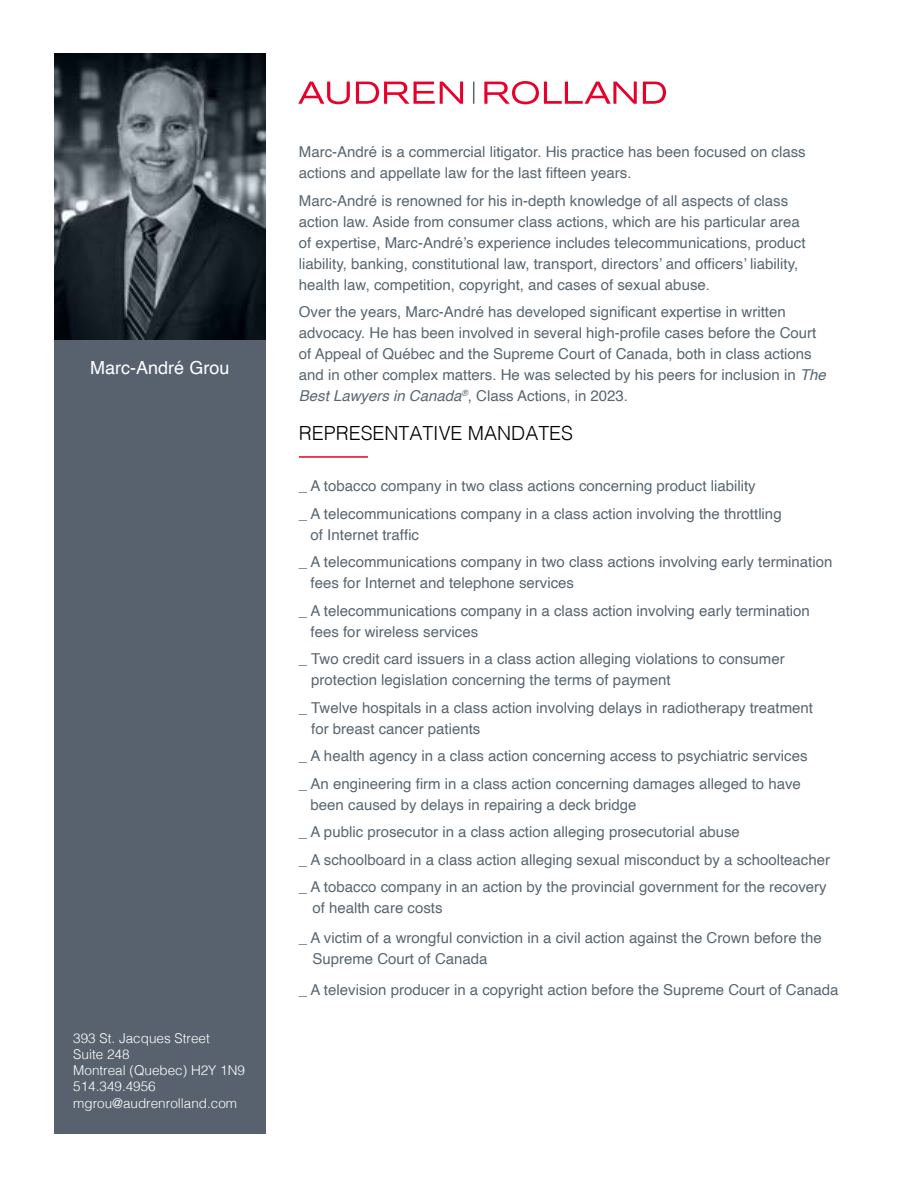
<style>
.page{position:relative;width:918px;height:1188px;background:#fff}
.page>*{position:absolute;margin:0;border:0;box-sizing:border-box;transform-origin:0 0}
.t1{font:300 19.5px "Helvetica";color:#000}
.t2{font:18px "Helvetica";color:#fff}
.t3{font:15px/27.5px "Helvetica";color:#596670}
.t4{font:300 13.5px/16.2px "Helvetica";color:#fff}
.s1{font-style:italic}
</style>
<div class="page">
<div style="left:54px;top:54px;width:212px;height:1080px;background:#58626e"></div>
<svg style="left:299px;top:82px;width:51px;height:22px"></svg>
<svg style="left:356px;top:82px;width:107px;height:22px"></svg>
<svg style="left:484px;top:81px;width:153px;height:23px"></svg>
<svg style="left:643px;top:82px;width:23px;height:22px"></svg>
<svg style="left:473px;top:82px;width:1px;height:22px"></svg>
<hr style="left:299px;top:456px;width:69px;height:2px;background:#e8002a">
<img style="left:54px;top:54px;width:212px;height:285px">
<p class="t2" style="left:90px;top:361px;width:141px">Marc-André Grou</p>
<p class="t4" style="left:73px;top:1031px;width:173px">393 St. Jacques Street<br>Suite 248<br>Montreal (Quebec) H2Y 1N9<br>514.349.4956 mgrou@audrenrolland.com</p>
<p class="t3" style="left:299px;top:143px;width:508px;line-height:21px">Marc-André is a commercial litigator. His practice has been focused on class actions and appellate law for the last fifteen years.</p>
<p class="t3" style="left:299px;top:191px;width:508px;line-height:21px">Marc-André is renowned for his in-depth knowledge of all aspects of class action law. Aside from consumer class actions, which are his particular area of expertise, Marc-André’s experience includes telecommunications, product liability, banking, constitutional law, transport, directors’ and officers’ liability, health law, competition, copyright, and cases of sexual abuse.</p>
<p class="t3" style="left:299px;top:302px;width:528px;line-height:21px">Over the years, Marc-André has developed significant expertise in written advocacy. He has been involved in several high-profile cases before the Court of Appeal of Québec and the Supreme Court of Canada, both in class actions and in other complex matters. He was selected by his peers for inclusion in <span class="s1">The Best Lawyers in Canada</span><sup>®</sup>, Class Actions, in 2023.</p>
<h1 class="t1" style="left:299px;top:425px;width:276px">REPRESENTATIVE MANDATES</h1>
<p class="t3" style="left:299px;top:473px;width:484px">_ A tobacco company in two class actions concerning product liability<br>_ A telecommunications company in a class action involving the throttling</p>
<p class="t3" style="left:299px;top:521px;width:535px;text-indent:12px">of Internet traffic<br>_ A telecommunications company in two class actions involving early termination</p>
<p class="t3" style="left:299px;top:571px;width:513px;text-indent:12px">fees for Internet and telephone services<br>_ A telecommunications company in a class action involving early termination</p>
<p class="t3" style="left:299px;top:619px;width:487px;text-indent:12px">fees for wireless services<br>_ Two credit card issuers in a class action alleging violations to consumer</p>
<p class="t3" style="left:299px;top:667px;width:516px;text-indent:12px">protection legislation concerning the terms of payment<br>_ Twelve hospitals in a class action involving delays in radiotherapy treatment</p>
<p class="t3" style="left:299px;top:716px;width:510px;text-indent:12px">for breast cancer patients<br>_ A health agency in a class action concerning access to psychiatric services _ An engineering firm in a class action concerning damages alleged to have</p>
<p class="t3" style="left:299px;top:791px;width:533px;text-indent:12px">been caused by delays in repairing a deck bridge<br>_ A public prosecutor in a class action alleging prosecutorial abuse<br>_ A schoolboard in a class action alleging sexual misconduct by a schoolteacher _ A tobacco company in an action by the provincial government for the recovery</p>
<p class="t3" style="left:299px;top:894px;width:524px;line-height:30.5px;text-indent:14px">of health care costs<br>_ A victim of a wrongful conviction in a civil action against the Crown before the</p>
<p class="t3" style="left:299px;top:944px;width:541px;line-height:30.5px;text-indent:14px">Supreme Court of Canada<br>_ A television producer in a copyright action before the Supreme Court of Canada</p>
</div>
